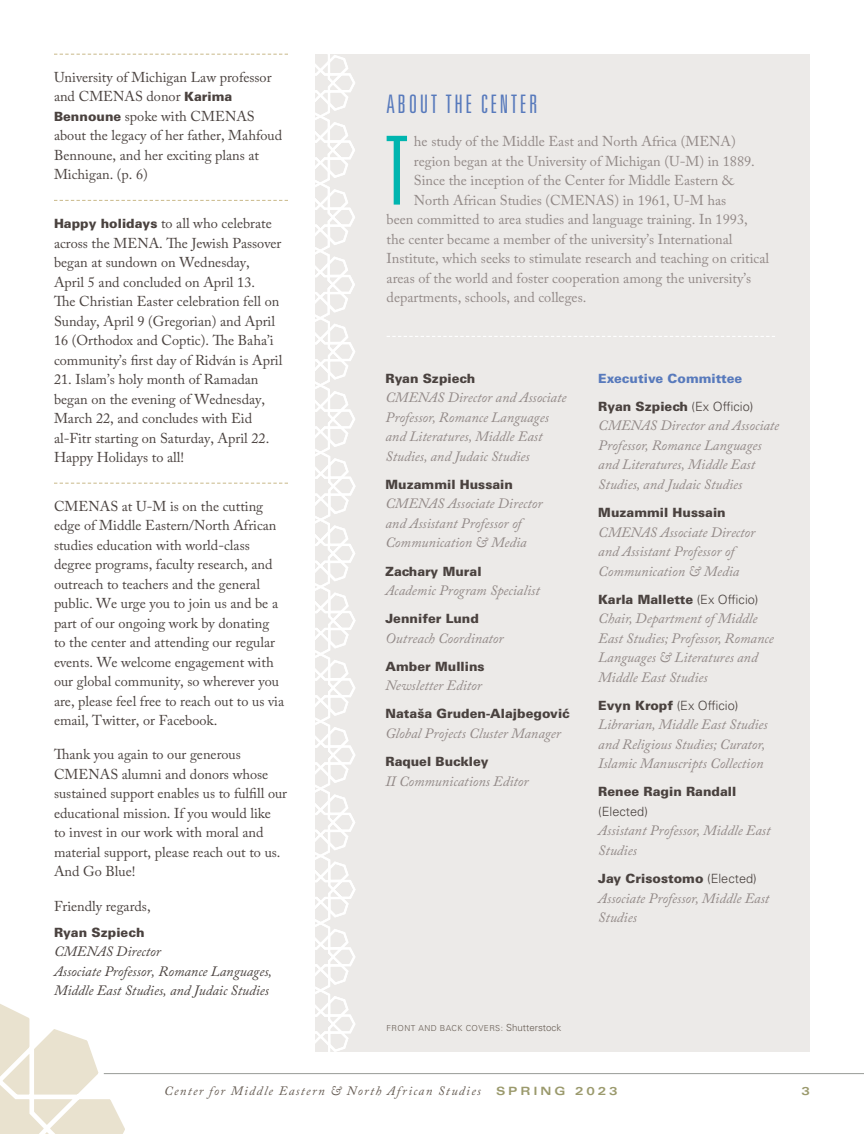
<style>
.page{position:relative;width:864px;height:1134px;background:#fff}
.page>*{position:absolute;margin:0;border:0;box-sizing:border-box;transform-origin:0 0}
.Body_Text{font:300 ultra-condensed 95.25px "Univers LT Std";color:#00b5af}
.Subhead{font:300 ultra-condensed 25.5px "Univers LT Std";letter-spacing:.1em;color:#587abc}
.Body_Text-2{font:14.25px/19.5px "Adobe Caslon Pro";color:#4a423f}
.t1{font:italic 14.25px/19.5px "Adobe Caslon Pro";color:#928987}
.Body_Text-3{font:14.25px "Adobe Caslon Pro";color:#928987}
.Body_Text-4{font:italic 14.25px/19.5px "Adobe Caslon Pro";color:#4a423f}
.t2{font:italic 12.9px "Adobe Caslon Pro";letter-spacing:.105em;color:#655b52}
.Body_Text-5{font:900 12.75px "Univers LT Std";color:#4a423f}
.t3{font:300 12.75px "Univers LT Std";color:#4a423f}
.t4{font:900 12.75px "Univers LT Std";color:#587abc}
.t5{font:700 expanded 11.4px "Univers LT Std";color:#9b9a6d}
.Caption_Direction{font:300 8.25px "Univers LT Std";letter-spacing:.05em;color:#655b52}
.s1{font-family:"Univers LT Std";font-weight:900;font-size:12.75px}
.s2{font-weight:300}
.s3{font-weight:900}
.s4{font-size:9.75px}
.s5{font-family:"Univers LT Std";font-weight:700;font-style:normal;font-stretch:expanded;font-size:11.4px;color:#9b9a6d}
</style>
<div class="page">
<hr style="left:0;top:1073px;width:864px;height:1px;background:#989c97">
<div style="left:315px;top:55px;width:495px;height:997px;background:#eceae8"></div>
<svg style="left:387px;top:336px;width:388px;height:1px"></svg>
<svg style="left:0;top:53px;width:357px;height:1081px"></svg>
<p class="Body_Text-2" style="left:54px;top:67px;width:230px">University of Michigan Law professor and CMENAS donor <span class="s1">Karima<br>Bennoune</span> spoke with CMENAS about the legacy of her father, Mahfoud<br>Bennoune, and her exciting plans at<br>Michigan. (p. 6)</p>
<p class="Body_Text-2" style="left:54px;top:213px;width:230px"><span class="s1">Happy holidays</span> to all who celebrate across the MENA. The Jewish Passover began at sundown on Wednesday, April 5 and concluded on April 13.<br>The Christian Easter celebration fell on Sunday, April 9 (Gregorian) and April 16 (Orthodox and Coptic). The Baha’i community’s first day of Ridván is April</p>
<p class="Body_Text-2" style="left:54px;top:369px;width:217px">21. Islam’s holy month of Ramadan began on the evening of Wednesday,<br>March 22, and concludes with Eid al-Fitr starting on Saturday, April 22.<br>Happy Holidays to all!</p>
<p class="Body_Text-2" style="left:54px;top:496px;width:232px">CMENAS at U-M is on the cutting edge of Middle Eastern/North African studies education with world-class degree programs, faculty research, and outreach to teachers and the general public. We urge you to join us and be a part of our ongoing work by donating to the center and attending our regular events. We welcome engagement with our global community, so wherever you are, please feel free to reach out to us via email, Twitter, or Facebook.</p>
<p class="Body_Text-2" style="left:54px;top:745px;width:235px">Thank you again to our generous CMENAS alumni and donors whose sustained support enables us to fulfill our educational mission. If you would like<br>to invest in our work with moral and material support, please reach out to us.<br>And Go Blue!</p>
<p class="Body_Text-2" style="left:54px;top:896px;width:98px">Friendly regards,</p>
<p class="Body_Text-5" style="left:54px;top:924px;width:92px">Ryan Szpiech</p>
<p class="Body_Text-4" style="left:54px;top:942px;width:109px">CMENAS Director</p>
<p class="Body_Text-4" style="left:54px;top:961px;width:220px">Associate Professor, Romance Languages,<br>Middle East Studies, and Judaic Studies</p>
<p class="Subhead" style="left:387px;top:91px;width:152px">ABOUT THE CENTER</p>
<p class="Body_Text" style="left:384px;top:121px;width:26px">T</p>
<p class="Body_Text-3" style="left:414px;top:133px;width:323px">he study of the Middle East and North Africa (MENA)</p>
<p class="Body_Text-3" style="left:414px;top:152px;width:342px">region began at the University of Michigan (U-M) in 1889.</p>
<p class="Body_Text-3" style="left:414px;top:172px;width:321px">Since the inception of the Center for Middle Eastern &amp;</p>
<p class="Body_Text-3" style="left:414px;top:191px;width:314px">North African Studies (CMENAS) in 1961, U-M has</p>
<p class="Body_Text-3" style="left:387px;top:211px;width:363px">been committed to area studies and language training. In 1993,</p>
<p class="Body_Text-3" style="left:387px;top:230px;width:347px">the center became a member of the university’s International</p>
<p class="Body_Text-3" style="left:387px;top:250px;width:384px">Institute, which seeks to stimulate research and teaching on critical</p>
<p class="Body_Text-3" style="left:387px;top:269px;width:366px">areas of the world and foster cooperation among the university’s</p>
<p class="Body_Text-3" style="left:387px;top:289px;width:201px">departments, schools, and colleges.</p>
<p class="Body_Text-5" style="left:386px;top:370px;width:91px">Ryan Szpiech</p>
<p class="t1" style="left:386px;top:388px;width:182px">CMENAS Director and Associate<br>Professor, Romance Languages and Literatures, Middle East<br>Studies, and Judaic Studies</p>
<p class="Body_Text-5" style="left:386px;top:476px;width:129px">Muzammil Hussain</p>
<p class="t1" style="left:386px;top:494px;width:158px">CMENAS Associate Director and Assistant Professor of<br>Communication &amp; Media</p>
<p class="Body_Text-5" style="left:386px;top:563px;width:98px">Zachary Mural</p>
<p class="t1" style="left:386px;top:580px;width:156px">Academic Program Specialist</p>
<p class="Body_Text-5" style="left:386px;top:611px;width:95px">Jennifer Lund</p>
<p class="t1" style="left:386px;top:628px;width:120px">Outreach Coordinator</p>
<p class="Body_Text-5" style="left:386px;top:658px;width:101px">Amber Mullins</p>
<p class="t1" style="left:386px;top:676px;width:98px">Newsletter Editor</p>
<p class="Body_Text-5" style="left:386px;top:706px;width:186px">Nataša Gruden-Alajbegovi´c</p>
<p class="t1" style="left:386px;top:723px;width:177px">Global Projects Cluster Manager</p>
<p class="Body_Text-5" style="left:386px;top:753px;width:104px">Raquel Buckley</p>
<p class="t1" style="left:386px;top:771px;width:145px">II Communications Editor</p>
<p class="t4" style="left:598px;top:370px;width:145px">Executive Committee</p>
<p class="Body_Text-5" style="left:598px;top:398px;width:157px">Ryan Szpiech <span class="s2">(Ex Officio)</span></p>
<p class="t1" style="left:598px;top:416px;width:182px">CMENAS Director and Associate<br>Professor, Romance Languages and Literatures, Middle East<br>Studies, and Judaic Studies</p>
<p class="Body_Text-5" style="left:598px;top:504px;width:129px">Muzammil Hussain</p>
<p class="t1" style="left:598px;top:522px;width:158px">CMENAS Associate Director and Assistant Professor of<br>Communication &amp; Media</p>
<p class="Body_Text-5" style="left:598px;top:591px;width:162px">Karla Mallette <span class="s2">(Ex Officio)</span></p>
<p class="t1" style="left:598px;top:608px;width:177px">Chair, Department of Middle<br>East Studies; Professor, Romance<br>Languages &amp; Literatures and<br>Middle East Studies</p>
<p class="t3" style="left:598px;top:698px;width:142px"><span class="s3">Evyn Kropf</span> (Ex Officio)</p>
<p class="t1" style="left:598px;top:715px;width:171px">Librarian, Middle East Studies and Religious Studies; Curator,<br>Islamic Manuscripts Collection</p>
<p class="Body_Text-5" style="left:598px;top:784px;width:140px">Renee Ragin Randall</p>
<p class="t3" style="left:598px;top:804px;width:51px">(Elected)</p>
<p class="t1" style="left:598px;top:821px;width:174px">Assistant Professor, Middle East<br>Studies</p>
<p class="Body_Text-5" style="left:598px;top:870px;width:160px">Jay Crisostomo <span class="s2">(Elected)</span></p>
<p class="t1" style="left:598px;top:888px;width:173px">Associate Professor, Middle East<br>Studies</p>
<p class="Caption_Direction" style="left:387px;top:1023px;width:176px">FRONT AND BACK COVERS: <span class="s4">Shutterstock</span></p>
<p class="t2" style="left:164px;top:1083px;width:455px">Center for Middle Eastern &amp; North African Studies <span class="s5">SPRING 2023</span></p>
<p class="t5" style="left:802px;top:1085px;width:10px">3</p>
</div>
